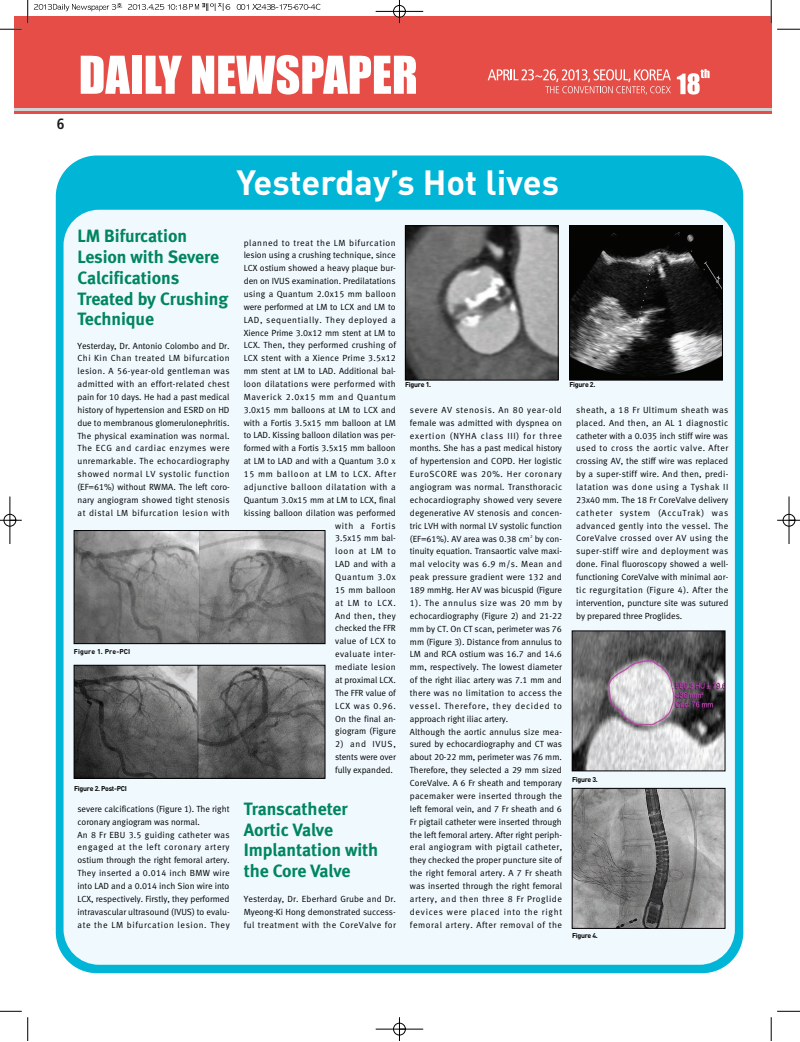
<style>
.page{position:relative;width:800px;height:1042px;background:#fff}
.page>*{position:absolute;margin:0;border:0;box-sizing:border-box;transform-origin:0 0}
.t1{font:700 34.6px "DIN";color:#fff}
.t2{font:17.8px/20.8px "Meta Bold LF";color:#008561}
.t3{font:700 condensed 14.9px "Frutiger";color:#1a1a1a}
.t4{font:8.9px/12.9px "Meta Normal LF";letter-spacing:.005em;color:#000;text-align:justify}
.t5{font:700 6.9px "DIN";letter-spacing:-.04em;color:#000}
.t6{font:700 6.9px "DIN";letter-spacing:.015em;color:#000}
</style>
<div class="page">
<div style="left:14px;top:16px;width:757px;height:97px;background:#e54d46"></div>
<svg style="left:81px;top:56px;width:49px;height:38px"></svg>
<div style="left:132px;top:56px;width:10px;height:38px;background:#fff"></div>
<svg style="left:146px;top:56px;width:36px;height:38px"></svg>
<svg style="left:192px;top:55px;width:224px;height:40px"></svg>
<svg style="left:677px;top:69px;width:33px;height:26px"></svg>
<svg style="left:488px;top:69px;width:183px;height:26px"></svg>
<div style="left:14px;top:108px;width:757px;height:5px;background:#d1d2d4"></div>
<hr style="left:14px;top:111px;width:757px;height:2px;background:#e54d46">
<div style="left:56px;top:156px;width:687px;height:817px;background:#00b5d6;border-radius:41px"></div>
<div style="left:64px;top:210px;width:671px;height:755px;background:#f0f9fd;border-radius:35px"></div>
<img style="left:76px;top:532px;width:247px;height:110px">
<div style="left:74px;top:530px;width:251px;height:114px;border:1px solid #000"></div>
<img style="left:76px;top:667px;width:247px;height:110px">
<div style="left:74px;top:665px;width:251px;height:114px;border:1px solid #000"></div>
<img style="left:407px;top:228px;width:149px;height:150px">
<div style="left:405px;top:226px;width:153px;height:154px;border:1px solid #000"></div>
<img style="left:571px;top:228px;width:150px;height:150px">
<div style="left:569px;top:226px;width:154px;height:154px;border:1px solid #000"></div>
<img style="left:574px;top:790px;width:149px;height:137px">
<div style="left:572px;top:788px;width:153px;height:141px;border:1px solid #000"></div>
<img style="left:574px;top:633px;width:149px;height:136px">
<div style="left:572px;top:631px;width:153px;height:140px;border:1px solid #000"></div>
<svg style="left:237px;top:3px;width:84px;height:7px"></svg>
<svg style="left:27px;top:0;width:204px;height:23px"></svg>
<svg style="left:0;top:29px;width:22px;height:1px"></svg>
<svg style="left:771px;top:0;width:1px;height:23px"></svg>
<svg style="left:777px;top:29px;width:23px;height:1px"></svg>
<svg style="left:0;top:1011px;width:29px;height:30px"></svg>
<svg style="left:771px;top:1011px;width:29px;height:30px"></svg>
<div style="left:393px;top:5px;width:13px;height:12px;border:1px solid #fff;border-radius:50%"></div>
<div style="left:393px;top:1023px;width:13px;height:12px;border:1px solid #fff;border-radius:50%"></div>
<hr style="left:376px;top:11px;width:47px;height:1px;background:#000">
<hr style="left:376px;top:1029px;width:47px;height:1px;background:#000">
<hr style="left:10px;top:497px;width:1px;height:47px;background:#000">
<hr style="left:789px;top:497px;width:1px;height:47px;background:#000">
<svg style="left:399px;top:0;width:1px;height:23px"></svg>
<svg style="left:399px;top:1017px;width:1px;height:24px"></svg>
<svg style="left:0;top:520px;width:22px;height:1px"></svg>
<svg style="left:777px;top:520px;width:23px;height:1px"></svg>
<div style="left:393px;top:5px;width:12px;height:12px;border:1px solid #000;border-radius:50%"></div>
<div style="left:393px;top:1023px;width:12px;height:12px;border:1px solid #000;border-radius:50%"></div>
<div style="left:4px;top:514px;width:12px;height:12px;border:1px solid #000;border-radius:50%"></div>
<div style="left:783px;top:514px;width:12px;height:12px;border:1px solid #000;border-radius:50%"></div>
<h3 class="t3" style="left:57px;top:117px;width:9px">6</h3>
<h1 class="t1" style="left:237px;top:170px;width:324px">Yesterday’s Hot lives</h1>
<h2 class="t2" style="left:77px;top:227px;width:152px">LM Bifurcation<br>Lesion with Severe<br>Calcifications<br>Treated by Crushing<br>Technique</h2>
<p class="t4" style="left:77px;top:340px;width:154px">Yesterday, Dr. Antonio Colombo and Dr.<br>Chi Kin Chan treated LM bifurcation lesion. A 56-year-old gentleman was admitted with an effort-related chest pain for 10 days. He had a past medical history of hypertension and ESRD on HD due to membranous glomerulonephritis.<br>The physical examination was normal.<br>The ECG and cardiac enzymes were unremarkable. The echocardiography showed normal LV systolic function (EF=61%) without RWMA. The left coro&shy;nary angiogram showed tight stenosis at distal LM bifurcation lesion with</p>
<p class="t6" style="left:74px;top:649px;width:58px">Figure 1. Pre-PCI</p>
<p class="t5" style="left:74px;top:786px;width:54px">Figure 2. Post-PCI</p>
<p class="t4" style="left:77px;top:803px;width:154px;text-align:left">severe calcifications (Figure 1). The right coronary angiogram was normal.<br>An 8 Fr EBU 3.5 guiding catheter was engaged at the left coronary artery ostium through the right femoral artery.<br>They inserted a 0.014 inch BMW wire into LAD and a 0.014 inch Sion wire into LCX, respectively. Firstly, they performed intravascular ultrasound (IVUS) to evalu&shy;ate the LM bifurcation lesion. They</p>
<p class="t4" style="left:244px;top:237px;width:154px;text-align:right">planned to treat the LM bifurcation lesion using a crushing technique, since<br>LCX ostium showed a heavy plaque bur&shy;den on IVUS examination. Predilatations using a Quantum 2.0x15 mm balloon were performed at LM to LCX and LM to<br>LAD, sequentially. They deployed a<br>Xience Prime 3.0x12 mm stent at LM to<br>LCX. Then, they performed crushing of<br>LCX stent with a Xience Prime 3.5x12 mm stent at LM to LAD. Additional bal&shy;loon dilatations were performed with<br>Maverick 2.0x15 mm and Quantum<br>3.0x15 mm balloons at LM to LCX and with a Fortis 3.5x15 mm balloon at LM to LAD. Kissing balloon dilation was per&shy;formed with a Fortis 3.5x15 mm balloon at LM to LAD and with a Quantum 3.0 x<br>15 mm balloon at LM to LCX. After adjunctive balloon dilatation with a<br>Quantum 3.0x15 mm at LM to LCX, final kissing balloon dilation was performed with a Fortis<br>3.5x15 mm bal-<br>loon at LM to<br>LAD and with a<br>Quantum 3.0x<br>15 mm balloon<br>at LM to LCX.<br>And then, they<br>checked the FFR<br>value of LCX to<br>evaluate inter-<br>mediate lesion<br>at proximal LCX.<br>The FFR value of<br>LCX was 0.96.<br>On the final an-<br>giogram (Figure</p>
<p class="t4" style="left:335px;top:738px;width:62px">2) and IVUS, stents were over fully expanded.</p>
<h2 class="t2" style="left:244px;top:800px;width:136px">Transcatheter<br>Aortic Valve<br>Implantation with the Core Valve</h2>
<p class="t4" style="left:244px;top:893px;width:154px">Yesterday, Dr. Eberhard Grube and Dr.<br>Myeong-Ki Hong demonstrated success&shy;ful treatment with the CoreValve for</p>
<p class="t5" style="left:405px;top:382px;width:27px">Figure 1.</p>
<p class="t5" style="left:569px;top:382px;width:27px">Figure 2.</p>
<p class="t4" style="left:410px;top:404px;width:154px;text-align:left">severe AV stenosis. An 80 year-old female was admitted with dyspnea on exertion (NYHA class III) for three months. She has a past medical history of hypertension and COPD. Her logistic EuroSCORE was 20%. Her coronary angiogram was normal. Transthoracic echocardiography showed very severe degenerative AV stenosis and concen&shy;tric LVH with normal LV systolic function (EF=61%). AV area was 0.38 cm<sup>2</sup> by con&shy;tinuity equation. Transaortic valve maxi&shy;mal velocity was 6.9 m/s. Mean and peak pressure gradient were 132 and 189 mmHg. Her AV was bicuspid (Figure 1). The annulus size was 20 mm by echocardiography (Figure 2) and 21-22 mm by CT. On CT scan, perimeter was 76 mm (Figure 3). Distance from annulus to LM and RCA ostium was 16.7 and 14.6 mm, respectively. The lowest diameter of the right iliac artery was 7.1 mm and there was no limitation to access the vessel. Therefore, they decided to approach right iliac artery.<br>Although the aortic annulus size mea&shy;sured by echocardiography and CT was about 20-22 mm, perimeter was 76 mm.<br>Therefore, they selected a 29 mm sized CoreValve. A 6 Fr sheath and temporary pacemaker were inserted through the left femoral vein, and 7 Fr sheath and 6<br>Fr pigtail catheter were inserted through the left femoral artery. After right periph&shy;eral angiogram with pigtail catheter, they checked the proper puncture site of the right femoral artery. A 7 Fr sheath was inserted through the right femoral artery, and then three 8 Fr Proglide devices were placed into the right femoral artery. After removal of the</p>
<p class="t4" style="left:576px;top:404px;width:154px">sheath, a 18 Fr Ultimum sheath was placed. And then, an AL 1 diagnostic catheter with a 0.035 inch stiff wire was used to cross the aortic valve. After crossing AV, the stiff wire was replaced by a super-stiff wire. And then, predi&shy;latation was done using a Tyshak II 23x40 mm. The 18 Fr CoreValve delivery catheter system (AccuTrak) was advanced gently into the vessel. The CoreValve crossed over AV using the super-stiff wire and deployment was done. Final fluoroscopy showed a well&shy;functioning CoreValve with minimal aor&shy;tic regurgitation (Figure 4). After the intervention, puncture site was sutured by prepared three Proglides.</p>
<p class="t5" style="left:572px;top:777px;width:27px">Figure 3.</p>
<p class="t5" style="left:572px;top:933px;width:27px">Figure 4.</p>
</div>
